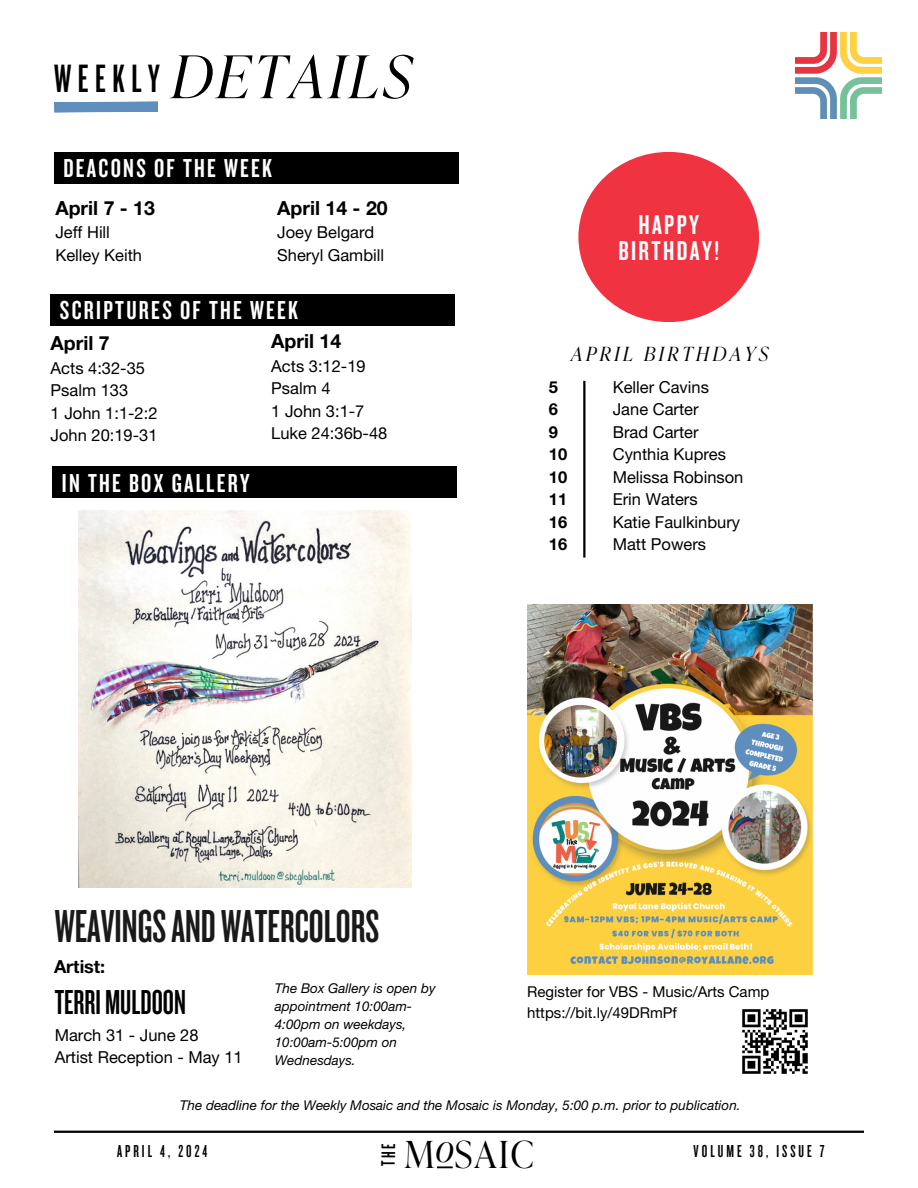
<style>
.page{position:relative;width:918px;height:1188px;background:#fff}
.page>*{position:absolute;margin:0;border:0;box-sizing:border-box;transform-origin:0 0}
.t1{font:italic 300 58.8px "Ivy Presto Display";letter-spacing:.07em;color:#000}
.t2{font:48px "Knockout 47 Bantamweight";color:#191919}
.t3{font:41.1px "Knockout 47 Bantamweight";letter-spacing:.16em;color:#000}
.t4{font:300 37.2px "Ivy Presto Display";color:#000}
.t5{font:36px "Knockout 47 Bantamweight";color:#000}
.t6{font:28.2px/26.2px "Knockout 48 Featherweight";letter-spacing:.085em;color:#fff;text-align:center}
.t7{font:27px "Knockout 48 Featherweight";letter-spacing:.085em;color:#fff}
.t8{font:20.25px "Knockout 47 Bantamweight";color:#000}
.t9{font:700 19.5px "Helvetica Neue LT Std";color:#000}
.t10{font:italic 300 19.5px "Ivy Presto Display";letter-spacing:.175em;color:#000}
.t11{font:18px "Knockout 47 Bantamweight";letter-spacing:.17em;color:#000}
.t12{font:700 18px "Helvetica Neue LT Std";color:#000}
.t13{font:16.5px "Helvetica Neue LT Std";color:#000}
.t14{font:700 16.5px "Helvetica Neue LT Std";color:#000}
.t15{font:15px "Helvetica Neue LT Std";color:#000}
.t16{font:italic 13.5px/18px "Helvetica Neue LT Std";color:#000}
</style>
<div class="page">
<svg style="left:54px;top:101px;width:104px;height:12px"></svg>
<hr style="left:54px;top:1131px;width:810px;height:2px;background:#000">
<img style="left:795px;top:32px;width:87px;height:87px">
<div style="left:55px;top:152px;width:404px;height:32px;background:#000"></div>
<div style="left:51px;top:294px;width:404px;height:32px;background:#000"></div>
<svg style="left:437px;top:1166px;width:16px;height:2px"></svg>
<img style="left:78px;top:510px;width:334px;height:378px">
<div style="left:53px;top:466px;width:404px;height:32px;background:#000"></div>
<hr style="left:583px;top:381px;width:2px;height:177px;background:#000">
<img style="left:527px;top:604px;width:285px;height:371px">
<div style="left:578px;top:152px;width:181px;height:170px;background:#ef3340;border-radius:50%"></div>
<img style="left:742px;top:1009px;width:66px;height:65px">
<h3 class="t3" style="left:54px;top:52px;width:107px">WEEKLY</h3>
<h1 class="t1" style="left:172px;top:29px;width:241px">DETAILS</h1>
<p class="t7" style="left:63px;top:151px;width:210px">DEACONS OF THE WEEK</p>
<p class="t9" style="left:55px;top:201px;width:101px">April 7 - 13</p>
<p class="t13" style="left:55px;top:227px;width:56px">Jeff Hill</p>
<p class="t13" style="left:55px;top:249px;width:88px">Kelley Keith</p>
<p class="t9" style="left:277px;top:201px;width:112px">April 14 - 20</p>
<p class="t13" style="left:277px;top:227px;width:99px">Joey Belgard</p>
<p class="t13" style="left:277px;top:249px;width:108px">Sheryl Gambill</p>
<p class="t7" style="left:60px;top:294px;width:240px">SCRIPTURES OF THE WEEK</p>
<h5 class="t9" style="left:51px;top:336px;width:61px">April 7</h5>
<p class="t13" style="left:51px;top:362px;width:96px">Acts 4:32-35</p>
<p class="t13" style="left:51px;top:384px;width:79px">Psalm 133</p>
<p class="t13" style="left:51px;top:407px;width:108px">1 John 1:1-2:2</p>
<p class="t13" style="left:51px;top:429px;width:108px">John 20:19-31</p>
<p class="t7" style="left:62px;top:466px;width:189px">IN THE BOX GALLERY</p>
<p class="t9" style="left:271px;top:334px;width:72px">April 14</p>
<p class="t13" style="left:271px;top:360px;width:96px">Acts 3:12-19</p>
<h5 class="t13" style="left:271px;top:383px;width:61px">Psalm 4</h5>
<p class="t13" style="left:271px;top:405px;width:95px">1 John 3:1-7</p>
<p class="t13" style="left:271px;top:428px;width:118px">Luke 24:36b-48</p>
<p class="t2" style="left:55px;top:896px;width:326px">WEAVINGSAND WATERCOLORS</p>
<h2 class="t12" style="left:54px;top:960px;width:53px">Artist:</h2>
<p class="t6" style="left:618px;top:210px;width:102px">HAPPY<br>BIRTHDAY!</p>
<p class="t10" style="left:571px;top:338px;width:199px">APRIL BIRTHDAYS</p>
<h5 class="t14" style="left:549px;top:381px;width:11px">5</h5>
<p class="t14" style="left:549px;top:403px;width:11px">6</p>
<h5 class="t14" style="left:549px;top:426px;width:11px">9</h5>
<h2 class="t14" style="left:549px;top:448px;width:20px">10</h2>
<p class="t14" style="left:549px;top:471px;width:20px">10</p>
<h4 class="t14" style="left:549px;top:493px;width:20px">11</h4>
<p class="t14" style="left:549px;top:516px;width:20px">16</p>
<p class="t14" style="left:549px;top:538px;width:20px">16</p>
<p class="t13" style="left:613px;top:381px;width:98px">Keller Cavins</p>
<h5 class="t13" style="left:613px;top:403px;width:87px">Jane Carter</h5>
<h6 class="t13" style="left:613px;top:426px;width:87px">Brad Carter</h6>
<p class="t13" style="left:613px;top:448px;width:115px">Cynthia Kupres</p>
<p class="t13" style="left:613px;top:471px;width:132px">Melissa Robinson</p>
<p class="t13" style="left:613px;top:493px;width:86px">Erin Waters</p>
<p class="t13" style="left:613px;top:516px;width:129px">Katie Faulkinbury</p>
<p class="t13" style="left:613px;top:538px;width:95px">Matt Powers</p>
<p class="t16" style="left:275px;top:981px;width:162px">The Box Gallery is open by appointment 10:00am-<br>4:00pm on weekdays,<br>10:00am-5:00pm on<br>Wednesdays.</p>
<p class="t5" style="left:55px;top:980px;width:133px">TERRI MULDOON</p>
<h6 class="t15" style="left:527px;top:987px;width:244px">Register for VBS - Music/Arts Camp</h6>
<h6 class="t15" style="left:527px;top:1007px;width:151px">https://bit.ly/49DRmPf</h6>
<p class="t13" style="left:55px;top:1029px;width:145px">March 31 - June 28</p>
<p class="t13" style="left:55px;top:1052px;width:190px">Artist Reception - May 11</p>
<p class="t16" style="left:180px;top:1098px;width:562px">The deadline for the Weekly Mosaic and the Mosaic is Monday, 5:00 p.m. prior to publication.</p>
<p class="t8" style="left:376px;top:1166px;width:24px;rotate:-90deg">THE</p>
<p class="t4" style="left:405px;top:1124px;width:130px">M<sup>o</sup>SAIC</p>
<p class="t11" style="left:117px;top:1140px;width:92px">APRIL 4, 2024</p>
<p class="t11" style="left:694px;top:1140px;width:133px">VOLUME 38, ISSUE 7</p>
</div>
